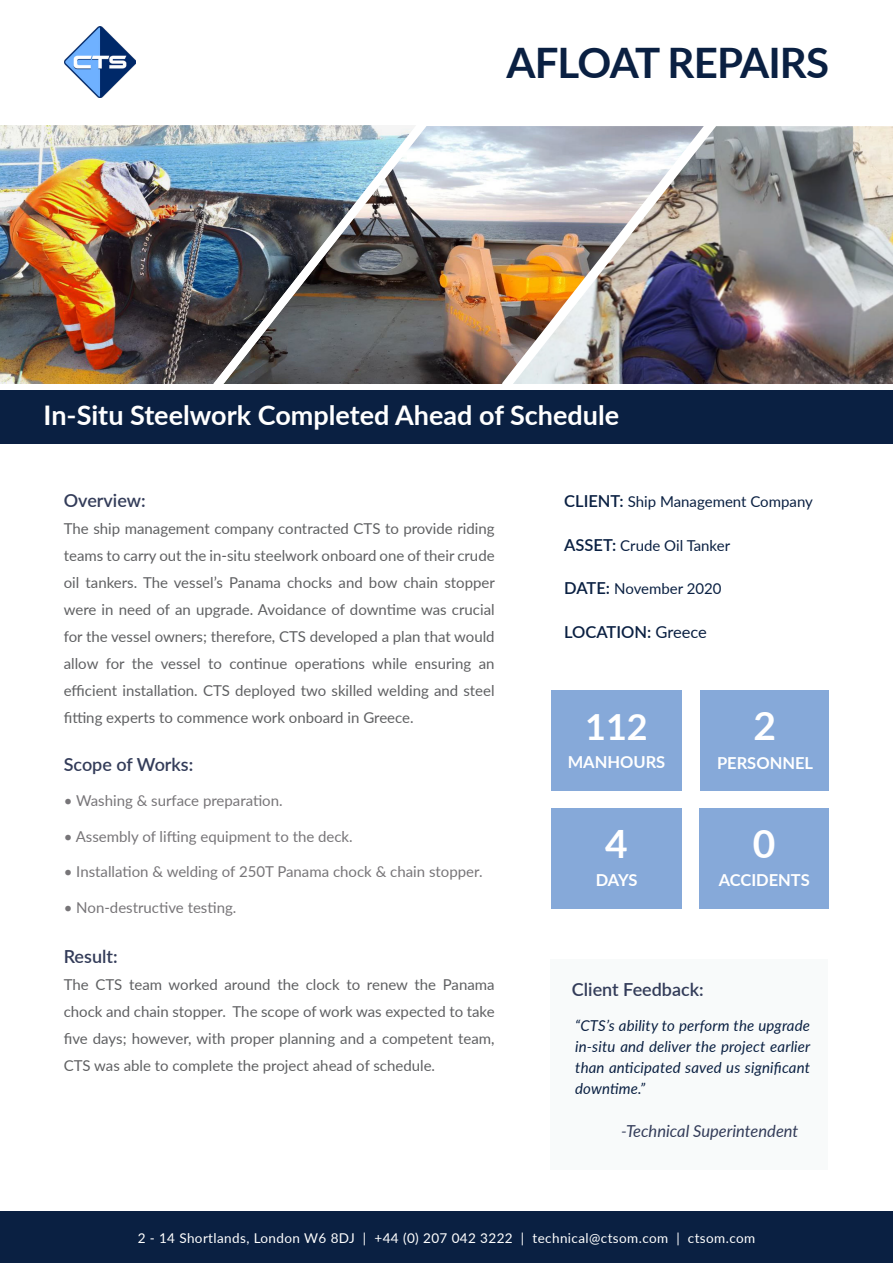
<style>
.page{position:relative;width:893px;height:1263px;background:#fff}
.page>*{position:absolute;margin:0;border:0;box-sizing:border-box;transform-origin:0 0}
.t1{font:700 42px "Lato";letter-spacing:-.02em;color:#0a2042}
.t2{font:700 39px "Lato";color:#fff}
.t3{font:700 36px "Lato";color:#fff}
.t4{font:700 27px "Lato";color:#fff}
.t5{font:600 18px "Lato";color:#333c59}
.t6{font:700 16.5px "Lato";color:#fff}
.t7{font:italic 16.5px "Lato";color:#333c59}
.t8{font:600 16.5px "Lato";color:#0a2042}
.Paragraph_Style_1{font:15px/27px "Lato";color:#5f6062;text-align:justify}
.t9{font:15px "Lato";color:#777578}
.Paragraph_Style_1-2{font:italic 15px/21px "Lato";letter-spacing:.01em;color:#0a2042;text-align:justify}
.t10{font:15px "Lato";color:#0a2042}
.t11{font:13.5px "Lato";letter-spacing:.03em;color:#fff}
.s1{font-weight:600;font-size:16.5px}
.s2{font-weight:400}
</style>
<div class="page">
<div style="left:0;top:1212px;width:893px;height:51px;background:#0a2042"></div>
<img style="left:64px;top:26px;width:72px;height:71px">
<img style="left:429px;top:126px;width:73px;height:258px">
<img style="left:717px;top:126px;width:176px;height:258px">
<img style="left:0;top:125px;width:214px;height:259px">
<div style="left:0;top:390px;width:893px;height:54px;background:#0a2042"></div>
<img style="left:214px;top:125px;width:215px;height:259px">
<img style="left:502px;top:126px;width:215px;height:258px">
<div style="left:551px;top:959px;width:277px;height:210px;background:#f5f7f7"></div>
<div style="left:551px;top:690px;width:131px;height:101px;background:#86a9d9"></div>
<div style="left:700px;top:691px;width:129px;height:100px;background:#86a9d9"></div>
<div style="left:699px;top:808px;width:130px;height:101px;background:#86a9d9"></div>
<div style="left:551px;top:808px;width:131px;height:101px;background:#86a9d9"></div>
<p class="t1" style="left:506px;top:32px;width:324px">AFLOAT REPAIRS</p>
<p class="t4" style="left:44px;top:396px;width:577px">In-Situ Steelwork Completed Ahead of Schedule</p>
<p class="t5" style="left:64px;top:487px;width:83px">Overview:</p>
<p class="Paragraph_Style_1" style="left:64px;top:514px;width:433px">The ship management company contracted CTS to provide riding teams to carry out the in-situ steelwork onboard one of their crude oil tankers. The vessel’s Panama chocks and bow chain stopper were in need of an upgrade. Avoidance of downtime was crucial for the vessel owners; therefore, CTS developed a plan that would allow for the vessel to continue operations while ensuring an efficient installation. CTS deployed two skilled welding and steel fitting experts to commence work onboard in Greece.</p>
<p class="t5" style="left:64px;top:751px;width:131px">Scope of Works:</p>
<p class="t9" style="left:64px;top:790px;width:220px">• Washing &amp; surface preparation.</p>
<p class="t9" style="left:64px;top:825px;width:291px">• Assembly of lifting equipment to the deck.</p>
<p class="t9" style="left:64px;top:861px;width:420px">• Installation &amp; welding of 250T Panama chock &amp; chain stopper.</p>
<p class="t9" style="left:64px;top:896px;width:174px">• Non-destructive testing.</p>
<p class="t5" style="left:64px;top:943px;width:55px">Result:</p>
<p class="Paragraph_Style_1" style="left:64px;top:971px;width:432px">The CTS team worked around the clock to renew the Panama chock and chain stopper. The scope of work was expected to take five days; however, with proper planning and a competent team, CTS was able to complete the project ahead of schedule.</p>
<p class="t10" style="left:564px;top:491px;width:250px"><span class="s1">CLIENT:</span> Ship Management Company</p>
<p class="t10" style="left:564px;top:535px;width:167px"><span class="s1">ASSET:</span> Crude Oil Tanker</p>
<p class="t10" style="left:564px;top:578px;width:159px"><span class="s1">DATE:</span> November 2020</p>
<p class="t8" style="left:564px;top:620px;width:144px">LOCATION: <span class="s2">Greece</span></p>
<p class="t3" style="left:585px;top:700px;width:64px">112</p>
<p class="t6" style="left:568px;top:750px;width:99px">MANHOURS</p>
<p class="t2" style="left:605px;top:815px;width:24px">4</p>
<p class="t6" style="left:596px;top:868px;width:43px">DAYS</p>
<p class="t2" style="left:753px;top:697px;width:24px">2</p>
<p class="t6" style="left:717px;top:750px;width:98px">PERSONNEL</p>
<p class="t2" style="left:753px;top:815px;width:24px">0</p>
<p class="t6" style="left:719px;top:868px;width:93px">ACCIDENTS</p>
<p class="t5" style="left:572px;top:976px;width:133px">Client Feedback:</p>
<p class="Paragraph_Style_1-2" style="left:575px;top:1014px;width:237px">“CTS’s ability to perform the upgrade in-situ and deliver the project earlier than anticipated saved us significant downtime.”</p>
<p class="t7" style="left:621px;top:1119px;width:179px">-Technical Superintendent</p>
<p class="t11" style="left:138px;top:1228px;width:619px">2 - 14 Shortlands, London W6 8DJ | +44 (0) 207 042 3222 | technical@ctsom.com | ctsom.com</p>
</div>
